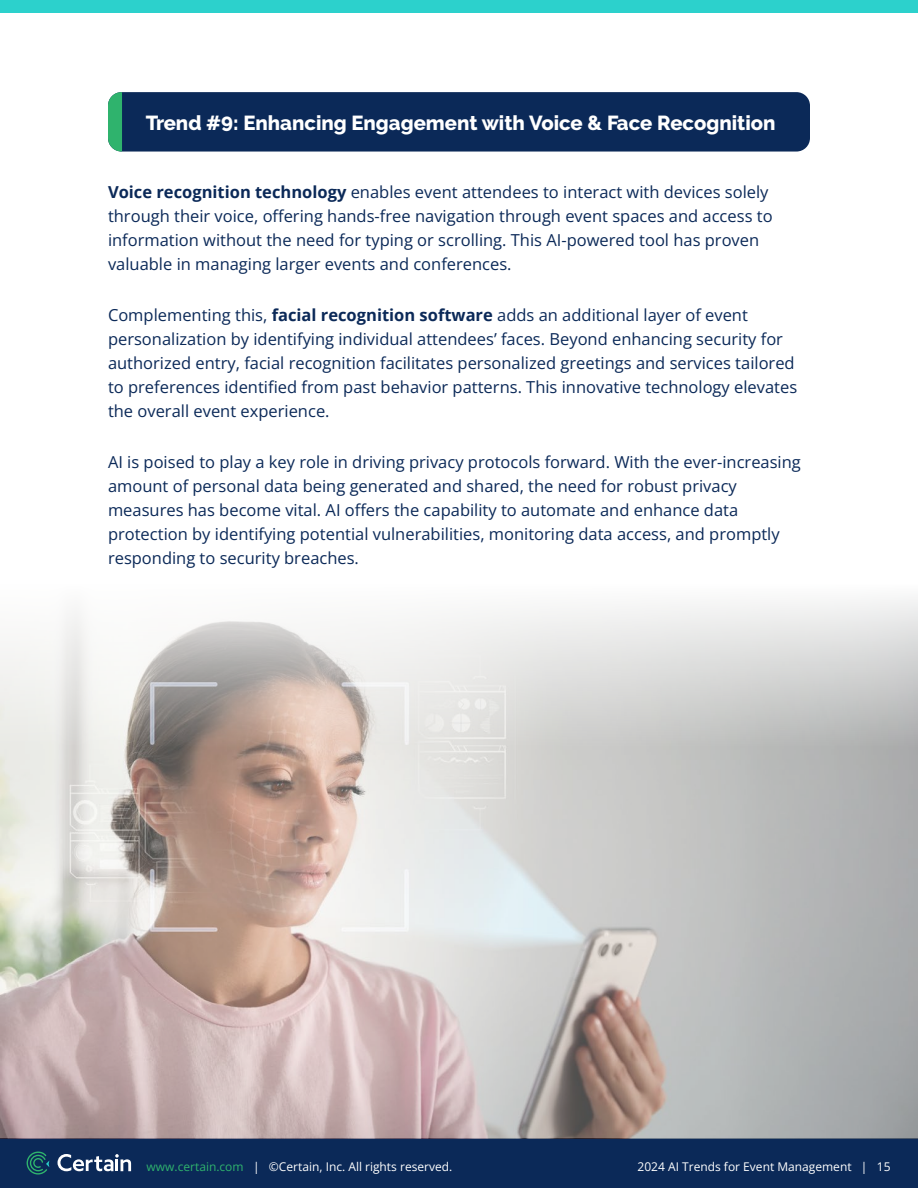
<style>
.page{position:relative;width:918px;height:1188px;background:#fff}
.page>*{position:absolute;margin:0;border:0;box-sizing:border-box;transform-origin:0 0}
.Header_-_white{font:800 20.25px "Raleway";color:#fff}
.Body_-_New{font:16.5px/24px "Open Sans";color:#0b2958}
.t1{font:12px "Open Sans";color:#fff}
.s1{font-weight:700}
.s2{color:#2fb36d}
</style>
<div class="page">
<div style="left:0;top:0;width:918px;height:13px;background:#2cd1cc"></div>
<div style="left:0;top:1138px;width:918px;height:50px;background:#0b2958"></div>
<svg style="left:58px;top:1154px;width:73px;height:17px"></svg>
<svg style="left:26px;top:1151px;width:23px;height:24px"></svg>
<img style="left:0;top:747px;width:918px;height:391px">
<div style="left:108px;top:92px;width:702px;height:60px;background:#0b2958;border-radius:13px"></div>
<svg style="left:108px;top:92px;width:14px;height:60px"></svg>
<svg style="left:0;top:599px;width:918px;height:148px"></svg>
<p class="Header_-_white" style="left:146px;top:111px;width:631px">Trend #9: Enhancing Engagement with Voice &amp; Face Recognition</p>
<p class="Body_-_New" style="left:108px;top:180px;width:666px"><span class="s1">Voice recognition technology</span> enables event attendees to interact with devices solely through their voice, offering hands-free navigation through event spaces and access to information without the need for typing or scrolling. This AI-powered tool has proven valuable in managing larger events and conferences.</p>
<p class="Body_-_New" style="left:108px;top:303px;width:691px">Complementing this, <span class="s1">facial recognition software</span> adds an additional layer of event personalization by identifying individual attendees’ faces. Beyond enhancing security for authorized entry, facial recognition facilitates personalized greetings and services tailored to preferences identified from past behavior patterns. This innovative technology elevates the overall event experience.</p>
<p class="Body_-_New" style="left:108px;top:450px;width:694px">AI is poised to play a key role in driving privacy protocols forward. With the ever-increasing amount of personal data being generated and shared, the need for robust privacy measures has become vital. AI offers the capability to automate and enhance data protection by identifying potential vulnerabilities, monitoring data access, and promptly responding to security breaches.</p>
<p class="t1" style="left:147px;top:1159px;width:307px"><span class="s2">www.certain.com</span> | ©Certain, Inc. All rights reserved.</p>
<p class="t1" style="left:638px;top:1159px;width:255px">2024 AI Trends for Event Management | 15</p>
</div>
